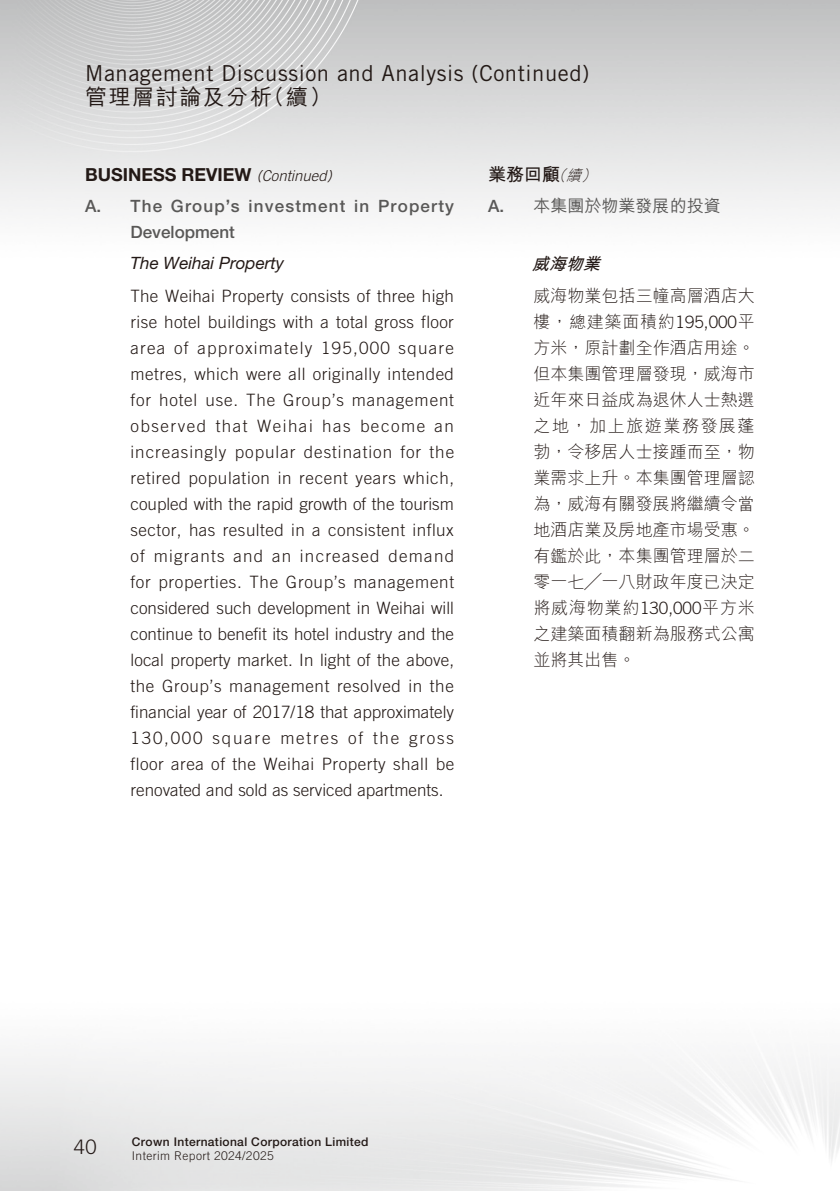
<style>
.page{position:relative;width:840px;height:1191px;background:#fff}
.page>*{position:absolute;margin:0;border:0;box-sizing:border-box;transform-origin:0 0}
.t1{font:22px "Trade Gothic LT Std";letter-spacing:.025em;color:#231916}
.t2{font:500 22px "M Hei HK";letter-spacing:.07em;color:#231916}
.t3{font:300 20px "Trade Gothic LT Std";color:#231916}
.t4{font:700 18px "Helvetica Neue LT Std";color:#231916}
.t5{font:700 18px "M Hei HK";color:#231916}
.t6{font:300 17px/26px "Trade Gothic LT Std";color:#231916;text-align:justify}
.t7{font:300 17px/26px "M Hei HK";color:#231916;text-align:justify}
.t8{font:500 17px/26px "Helvetica Neue LT Std";letter-spacing:.07em;color:#595857}
.t9{font:italic 17px "Helvetica Neue LT Std";color:#231916}
.t10{font:500 17px "M Hei HK";color:#595857}
.t11{font:italic 700 17px "M Hei HK";color:#231916}
.t12{font:500 12px "Helvetica Neue LT Std";letter-spacing:.03em;color:#231916}
.t13{font:300 12px "Trade Gothic LT Std";letter-spacing:.03em;color:#231916}
.s1{font-family:"Trade Gothic LT Std";font-weight:300;font-style:italic;font-size:15px}
.s2{font-family:"Trade Gothic LT Std";font-weight:700}
.s3{font-weight:300;font-style:italic;font-size:15px}
.s4{font-family:"Helvetica Neue LT Std"}
.s5{font-family:"Trade Gothic LT Std"}
</style>
<div class="page">
<img style="left:0;top:0;width:839px;height:1191px">
<p class="t1" style="left:85px;top:60px;width:505px">Management Discussion and Analysis (Continued)</p>
<p class="t2" style="left:85px;top:81px;width:248px">管理層討論及分析（續）</p>
<p class="t4" style="left:85px;top:163px;width:248px">BUSINESS REVIEW <span class="s1">(Continued)</span></p>
<p class="t8" style="left:130px;top:193px;width:325px;text-indent:-45px">A. The Group<span class="s2">’</span>s investment in Property<br>Development</p>
<p class="t9" style="left:130px;top:253px;width:155px">The Weihai Property</p>
<p class="t6" style="left:130px;top:282px;width:325px">The Weihai Property consists of three high rise hotel buildings with a total gross floor area of approximately 195,000 square metres, which were all originally intended for hotel use. The Group’s management observed that Weihai has become an increasingly popular destination for the retired population in recent years which, coupled with the rapid growth of the tourism sector, has resulted in a consistent influx of migrants and an increased demand for properties. The Group’s management considered such development in Weihai will continue to benefit its hotel industry and the local property market. In light of the above, the Group’s management resolved in the financial year of 2017/18 that approximately 130,000 square metres of the gross floor area of the Weihai Property shall be renovated and sold as serviced apartments.</p>
<p class="t5" style="left:488px;top:161px;width:113px">業務回顧<span class="s3">（續）</span></p>
<p class="t10" style="left:488px;top:194px;width:234px"><span class="s4">A.</span> 本集團於物業發展的投資</p>
<p class="t11" style="left:531px;top:251px;width:75px">威海物業</p>
<p class="t7" style="left:533px;top:282px;width:223px">威海物業包括三幢高層酒店大樓，總建築面積約<span class="s5">195,000</span>平方米，原計劃全作酒店用途。但本集團管理層發現，威海市近年來日益成為退休人士熱選之地，加上旅遊業務發展蓬勃，令移居人士接踵而至，物業需求上升。本集團管理層認為，威海有關發展將繼續令當地酒店業及房地產市場受惠。有鑑於此，本集團管理層於二零一七╱一八財政年度已決定將威海物業約<span class="s5">130,000</span>平方米之建築面積翻新為服務式公寓並將其出售。</p>
<p class="t3" style="left:74px;top:1134px;width:24px">40</p>
<p class="t12" style="left:132px;top:1134px;width:238px">Crown International Corporation Limited</p>
<p class="t13" style="left:132px;top:1148px;width:143px">Interim Report 2024/2025</p>
</div>
